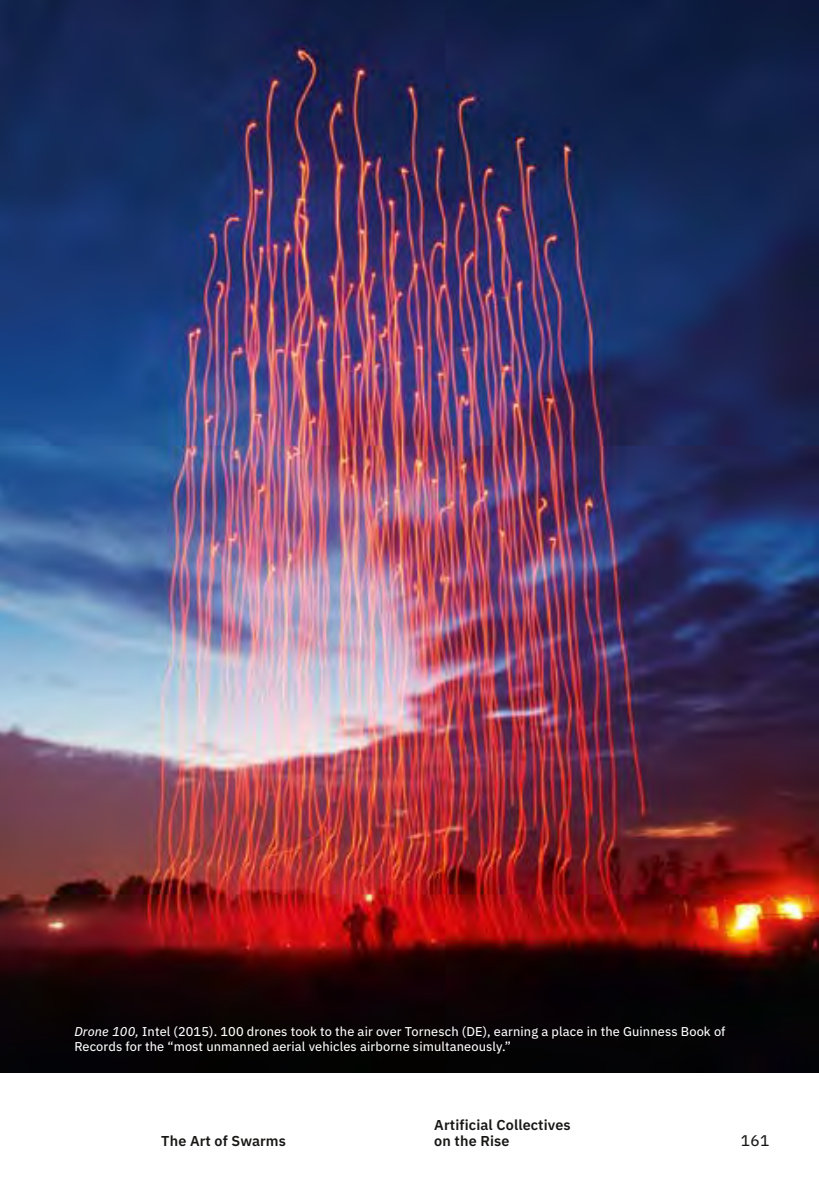
<style>
.page{position:relative;width:819px;height:1191px;background:#fff}
.page>*{position:absolute;margin:0;border:0;box-sizing:border-box;transform-origin:0 0}
.t1{font:15.4px "IBM Plex Mono Text";color:#181716}
.t2{font:600 14.35px/15.9px "IBM Plex Sans";letter-spacing:.01em;color:#181716}
.t3{font:12.78px/14.9px "IBM Plex Sans Text";letter-spacing:.01em;color:#fff}
.s1{font-style:italic}
</style>
<div class="page">
<img style="left:0;top:0;width:819px;height:1072px">
<p class="t3" style="left:74px;top:1023px;width:652px"><span class="s1">Drone 100,</span> Intel (2015). 100 drones took to the air over Tornesch (DE), earning a place in the Guinness Book of<br>Records for the “most unmanned aerial vehicles airborne simultaneously.”</p>
<p class="t2" style="left:434px;top:1115px;width:138px">Artificial Collectives on the Rise</p>
<p class="t2" style="left:161px;top:1131px;width:126px">The Art of Swarms</p>
<p class="t1" style="left:740px;top:1128px;width:30px">161</p>
</div>
